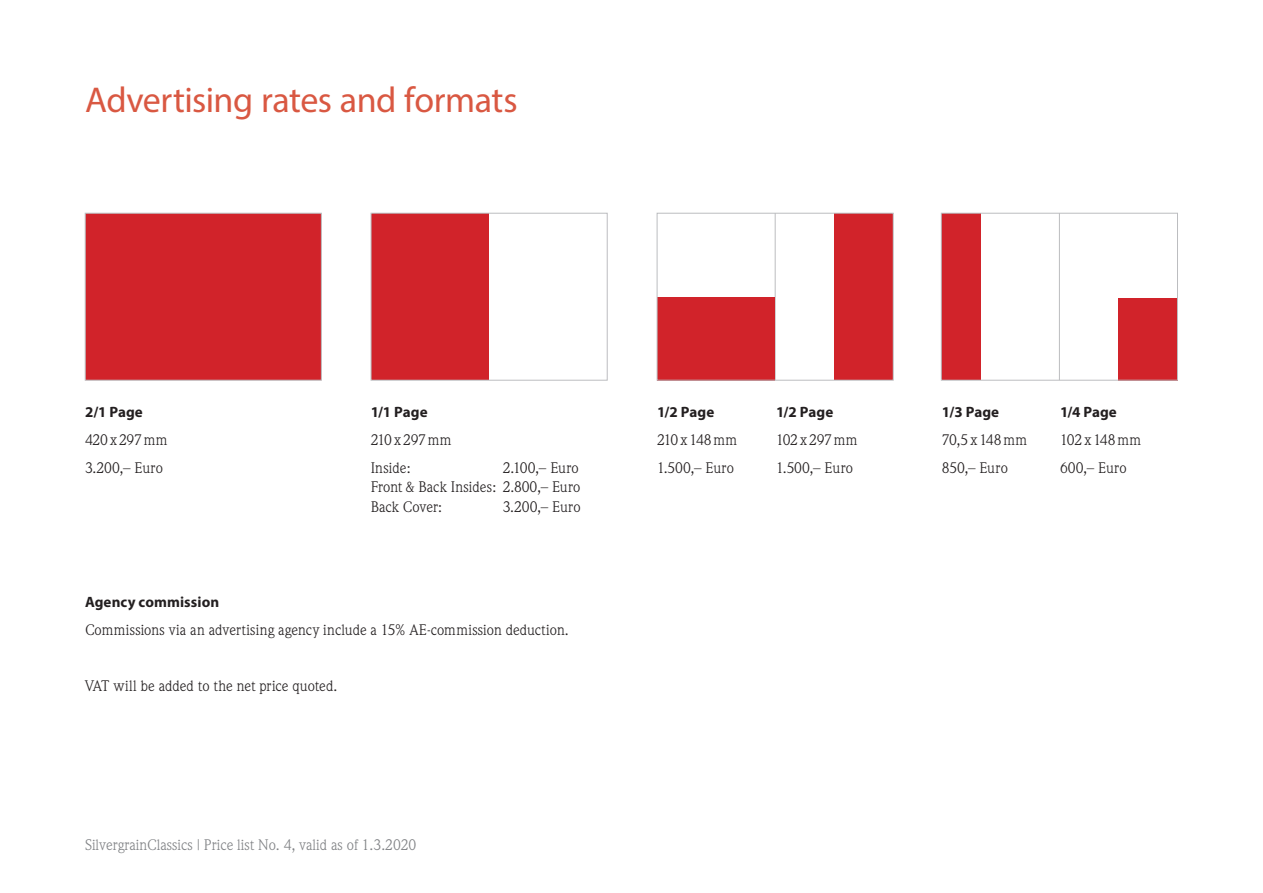
<style>
.page{position:relative;width:1263px;height:893px;background:#fff}
.page>*{position:absolute;margin:0;border:0;box-sizing:border-box;transform-origin:0 0}
.t1{font:36px "Myriad Pro";letter-spacing:-.015em;color:#d95842}
.t2{font:15px/28px "Weidemann";letter-spacing:.005em;color:#231f20}
.t3{font:700 15px "Myriad Pro";letter-spacing:.005em;color:#231f20}
.t4{font:15px "Weidemann";color:#808285}
</style>
<div class="page">
<div style="left:85px;top:213px;width:237px;height:168px;background:#d1232a;border:1px solid #bcbdc0"></div>
<div style="left:371px;top:213px;width:117px;height:167px;background:#d1232a"></div>
<div style="left:371px;top:213px;width:237px;height:168px;border:1px solid #bcbdc0"></div>
<hr style="left:775px;top:213px;width:1px;height:167px;background:#bcbdc0">
<div style="left:657px;top:297px;width:118px;height:83px;background:#d1232a"></div>
<div style="left:834px;top:213px;width:59px;height:167px;background:#d1232a"></div>
<div style="left:657px;top:213px;width:237px;height:168px;border:1px solid #bcbdc0"></div>
<div style="left:941px;top:213px;width:40px;height:167px;background:#d1232a"></div>
<div style="left:1118px;top:298px;width:59px;height:82px;background:#d1232a"></div>
<hr style="left:1059px;top:213px;width:1px;height:167px;background:#bcbdc0">
<div style="left:941px;top:213px;width:237px;height:168px;border:1px solid #bcbdc0"></div>
<h1 class="t1" style="left:85px;top:78px;width:434px">Advertising rates and formats</h1>
<p class="t3" style="left:85px;top:402px;width:59px">2/1 Page</p>
<p class="t2" style="left:85px;top:425px;width:84px">420x297mm<br>3.200,– Euro</p>
<p class="t3" style="left:371px;top:402px;width:58px">1/1 Page</p>
<p class="t2" style="left:371px;top:425px;width:82px">210x297mm<br>Inside:</p>
<p class="t2" style="left:371px;top:457px;width:211px;line-height:19.5px;text-align:justify;text-indent:132px">2.100,– Euro Front &amp; Back Insides: 2.800,– Euro Back Cover:</p>
<p class="t2" style="left:503px;top:492px;width:79px">3.200,– Euro</p>
<p class="t3" style="left:85px;top:592px;width:136px">Agency commission</p>
<p class="t2" style="left:85px;top:615px;width:485px">Commissions via an advertising agency include a 15% AE-commission deduction.</p>
<p class="t2" style="left:85px;top:671px;width:254px">VAT will be added to the net price quoted.</p>
<p class="t4" style="left:85px;top:836px;width:333px">SilvergrainClassics | Price list No. 4, valid as of 1.3.2020</p>
<p class="t3" style="left:657px;top:402px;width:59px">1/2 Page</p>
<p class="t2" style="left:657px;top:425px;width:82px">210x148mm<br>1.500,– Euro</p>
<p class="t3" style="left:776px;top:402px;width:59px">1/2 Page</p>
<p class="t2" style="left:776px;top:425px;width:83px">102x297mm<br>1.500,– Euro</p>
<p class="t3" style="left:942px;top:402px;width:59px">1/3 Page</p>
<p class="t2" style="left:942px;top:425px;width:87px">70,5x148mm<br>850,– Euro</p>
<p class="t3" style="left:1060px;top:402px;width:58px">1/4 Page</p>
<p class="t2" style="left:1060px;top:425px;width:82px">102x148mm<br>600,– Euro</p>
</div>
